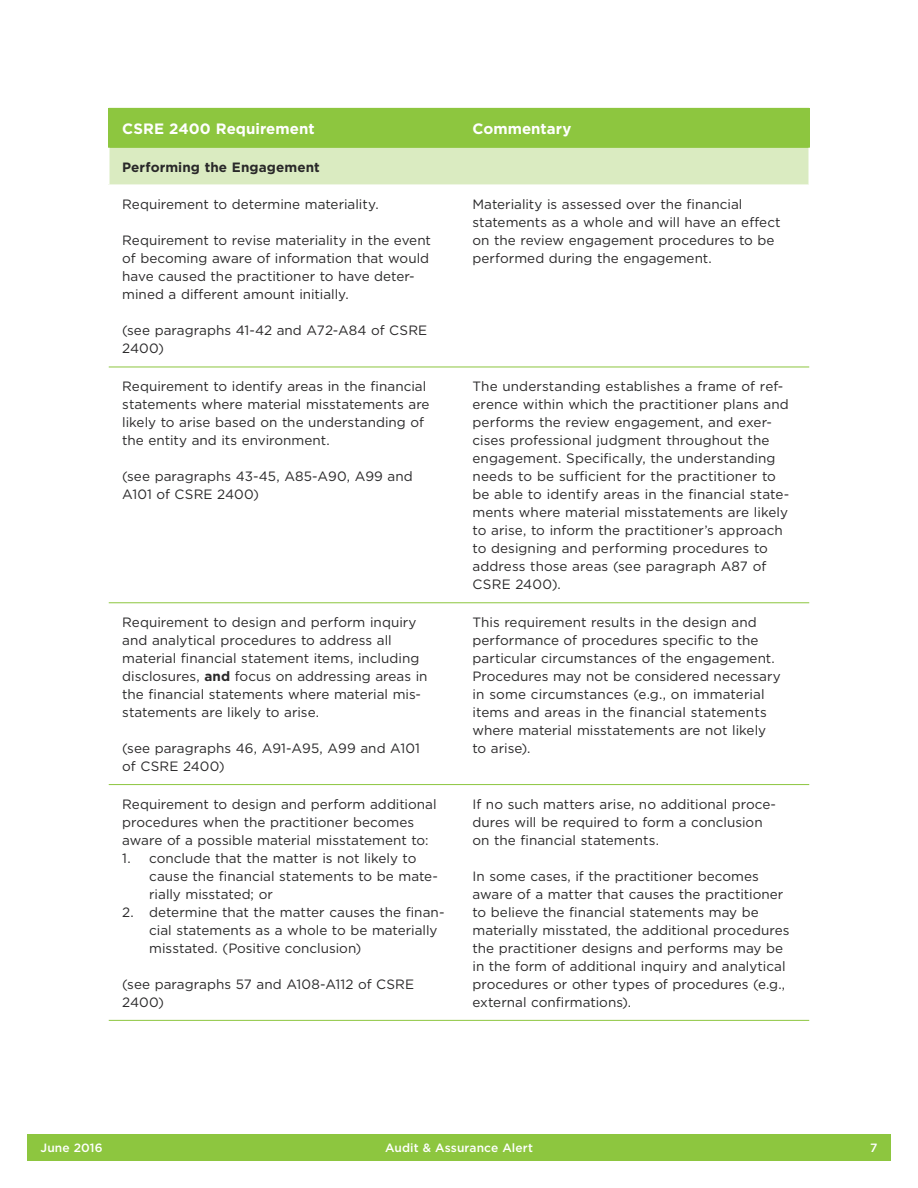
<style>
.page{position:relative;width:918px;height:1188px;background:#fff}
.page>*{position:absolute;margin:0;border:0;box-sizing:border-box;transform-origin:0 0}
.t1{font:700 15px "Gotham";color:#fff}
.t2{font:13.5px/18px "Gotham";color:#292829}
.t3{font:700 13.5px "Gotham";letter-spacing:.005em;color:#292829}
.t4{font:500 12px "Gotham";letter-spacing:.01em;color:#fff}
.s1{font-weight:700}
</style>
<div class="page">
<hr style="left:109px;top:1020px;width:350px;height:1px;background:#8dc63f">
<hr style="left:459px;top:1020px;width:350px;height:1px;background:#8dc63f">
<hr style="left:109px;top:784px;width:350px;height:1px;background:#8dc63f">
<hr style="left:459px;top:784px;width:350px;height:1px;background:#8dc63f">
<hr style="left:109px;top:602px;width:350px;height:1px;background:#8dc63f">
<hr style="left:459px;top:602px;width:350px;height:1px;background:#8dc63f">
<hr style="left:109px;top:367px;width:350px;height:1px;background:#8dc63f">
<hr style="left:459px;top:367px;width:350px;height:1px;background:#8dc63f">
<div style="left:109px;top:108px;width:350px;height:39px;background:#8dc63f"></div>
<div style="left:459px;top:108px;width:350px;height:39px;background:#8dc63f"></div>
<div style="left:109px;top:147px;width:700px;height:38px;background:#daebc1"></div>
<hr style="left:108px;top:147px;width:351px;height:1px;background:#8dc63f">
<hr style="left:459px;top:147px;width:351px;height:1px;background:#8dc63f">
<hr style="left:108px;top:148px;width:2px;height:36px;background:#fff">
<hr style="left:808px;top:148px;width:2px;height:36px;background:#fff">
<hr style="left:108px;top:184px;width:351px;height:2px;background:#fff">
<hr style="left:459px;top:184px;width:351px;height:2px;background:#fff">
<div style="left:27px;top:1134px;width:864px;height:27px;background:#8dc63f"></div>
<p class="t1" style="left:122px;top:119px;width:194px">CSRE 2400 Requirement</p>
<p class="t1" style="left:472px;top:119px;width:100px">Commentary</p>
<p class="t3" style="left:122px;top:158px;width:199px">Performing the Engagement</p>
<p class="t2" style="left:122px;top:195px;width:258px">Requirement to determine materiality.</p>
<p class="t2" style="left:122px;top:231px;width:310px">Requirement to revise materiality in the event of becoming aware of information that would have caused the practitioner to have deter&shy;mined a diferent amount initially.</p>
<p class="t2" style="left:122px;top:321px;width:307px">(see paragraphs 41-42 and A72-A84 of CSRE<br>2400)</p>
<p class="t2" style="left:472px;top:195px;width:310px">Materiality is assessed over the fnancial statements as a whole and will have an efect on the review engagement procedures to be performed during the engagement.</p>
<p class="t2" style="left:122px;top:377px;width:309px">Requirement to identify areas in the fnancial statements where material misstatements are likely to arise based on the understanding of the entity and its environment.</p>
<p class="t2" style="left:472px;top:377px;width:318px">The understanding establishes a frame of ref&shy;erence within which the practitioner plans and performs the review engagement, and exer&shy;cises professional judgment throughout the engagement. Specifcally, the understanding needs to be sufcient for the practitioner to be able to identify areas in the fnancial state&shy;ments where material misstatements are likely to arise, to inform the practitioner’s approach to designing and performing procedures to address those areas (see paragraph A87 of CSRE 2400).</p>
<p class="t2" style="left:122px;top:467px;width:292px">(see paragraphs 43-45, A85-A90, A99 and<br>A101 of CSRE 2400)</p>
<p class="t2" style="left:122px;top:613px;width:307px">Requirement to design and perform inquiry and analytical procedures to address all material fnancial statement items, including disclosures, <span class="s1">and</span> focus on addressing areas in the fnancial statements where material mis&shy;statements are likely to arise.</p>
<p class="t2" style="left:122px;top:739px;width:299px">(see paragraphs 46, A91-A95, A99 and A101 of CSRE 2400)</p>
<p class="t2" style="left:122px;top:795px;width:316px">Requirement to design and perform additional procedures when the practitioner becomes aware of a possible material misstatement to:</p>
<p class="t2" style="left:149px;top:849px;width:290px;text-indent:-27px">1. conclude that the matter is not likely to cause the fnancial statements to be mate&shy;rially misstated; or</p>
<p class="t2" style="left:149px;top:903px;width:297px;text-indent:-27px">2. determine that the matter causes the fnan&shy;cial statements as a whole to be materially misstated. (Positive conclusion)</p>
<p class="t2" style="left:122px;top:975px;width:294px">(see paragraphs 57 and A108-A112 of CSRE<br>2400)</p>
<p class="t2" style="left:473px;top:613px;width:310px">This requirement results in the design and performance of procedures specifc to the particular circumstances of the engagement.<br>Procedures may not be considered necessary in some circumstances (e.g., on immaterial items and areas in the fnancial statements where material misstatements are not likely to arise).</p>
<p class="t2" style="left:473px;top:795px;width:305px">If no such matters arise, no additional proce&shy;dures will be required to form a conclusion on the fnancial statements.</p>
<p class="t2" style="left:473px;top:867px;width:318px">In some cases, if the practitioner becomes aware of a matter that causes the practitioner to believe the fnancial statements may be materially misstated, the additional procedures the practitioner designs and performs may be in the form of additional inquiry and analytical procedures or other types of procedures (e.g., external confrmations).</p>
<p class="t4" style="left:40px;top:1140px;width:64px">June 2016</p>
<p class="t4" style="left:385px;top:1140px;width:149px">Audit &amp; Assurance Alert</p>
<p class="t4" style="left:870px;top:1140px;width:9px">7</p>
</div>
